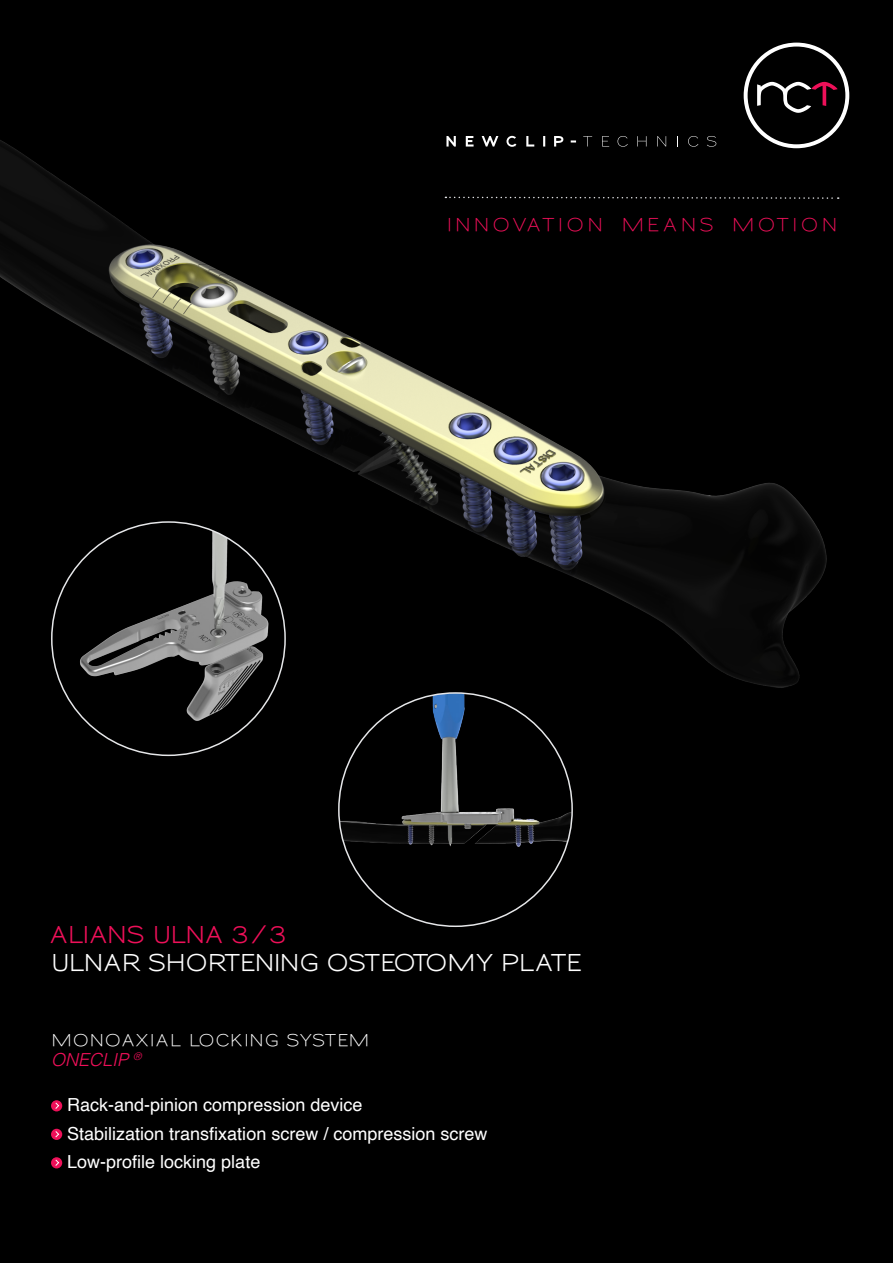
<style>
.page{position:relative;width:893px;height:1263px;background:#000}
.page>*{position:absolute;margin:0;border:0;box-sizing:border-box;transform-origin:0 0}
.t1{font:700 22.5px "Sansumi";letter-spacing:-.015em;color:#fff}
.t2{font:700 22.5px "Sansumi";letter-spacing:-.005em;color:#ee1059}
.t3{font:18px "Helvetica";color:#fff}
.t4{font:600 18px "Sansumi";letter-spacing:.175em;color:#ee1059}
.t5{font:italic 300 18px "Helvetica";color:#ee1059}
.t6{font:600 16.5px "Sansumi";letter-spacing:.055em;color:#fff}
</style>
<div class="page">
<div style="left:51px;top:1100px;width:11px;height:11px;background:#ee1059;border-radius:50%"></div>
<svg style="left:55px;top:1102px;width:5px;height:7px"></svg>
<div style="left:51px;top:1129px;width:11px;height:11px;background:#ee1059;border-radius:50%"></div>
<svg style="left:55px;top:1131px;width:5px;height:7px"></svg>
<div style="left:51px;top:1157px;width:11px;height:11px;background:#ee1059;border-radius:50%"></div>
<svg style="left:55px;top:1159px;width:5px;height:7px"></svg>
<img style="left:0;top:42px;width:850px;height:811px">
<p class="t4" style="left:446px;top:215px;width:393px">INNOVATION MEANS MOTION</p>
<p class="t2" style="left:51px;top:922px;width:238px">ALIANS ULNA 3/3</p>
<p class="t1" style="left:51px;top:950px;width:533px">ULNAR SHORTENING OSTEOTOMY PLATE</p>
<p class="t6" style="left:51px;top:1031px;width:320px">MONOAXIAL LOCKING SYSTEM</p>
<p class="t5" style="left:51px;top:1044px;width:92px">ONECLIP <sup>®</sup></p>
<p class="t3" style="left:67px;top:1091px;width:297px">Rack-and-pinion compression device</p>
<p class="t3" style="left:67px;top:1120px;width:422px">Stabilization transfixation screw / compression screw</p>
<p class="t3" style="left:67px;top:1148px;width:195px">Low-profile locking plate</p>
</div>
